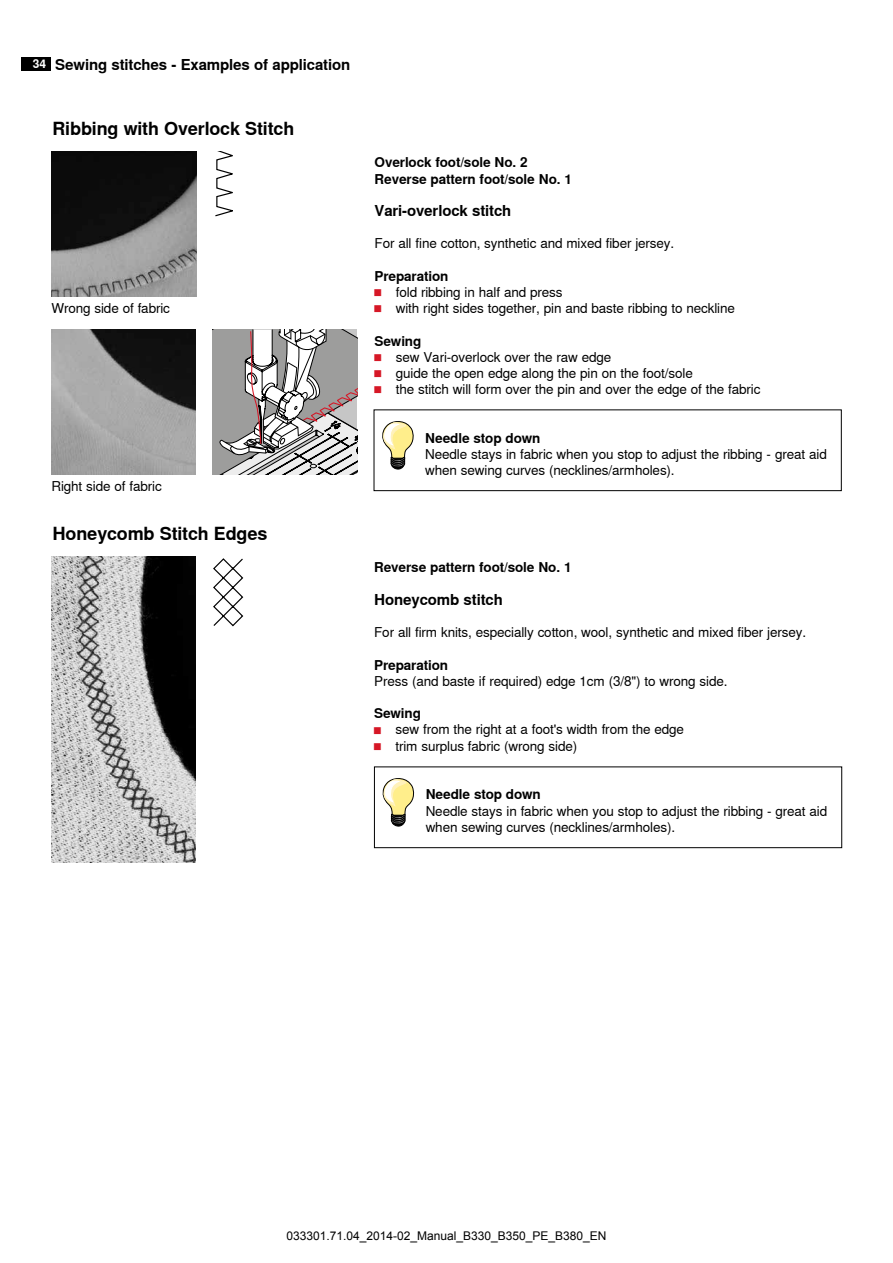
<style>
.page{position:relative;width:893px;height:1263px;background:#fff}
.page>*{position:absolute;margin:0;border:0;box-sizing:border-box;transform-origin:0 0}
.t1{font:700 18px "Nimbus Sans Global";letter-spacing:-.01em;color:#000}
.t2{font:700 15px "Nimbus Sans Global";letter-spacing:-.01em;color:#000}
.t3{font:13.5px/16.2px "Nimbus Sans Global";letter-spacing:-.01em;color:#000}
.t4{font:700 13.5px/16.2px "Nimbus Sans Global";letter-spacing:-.01em;color:#000}
.t5{font:12px "Arial";color:#000}
.s1{font-size:12px;color:#fff}
.s2{font-weight:700}
.s3{font-weight:700;font-size:6.75px;color:#d61726}
</style>
<div class="page">
<div style="left:21px;top:57px;width:30px;height:13px;background:#000"></div>
<img style="left:52px;top:152px;width:144px;height:144px">
<svg style="left:215px;top:151px;width:18px;height:65px"></svg>
<svg style="left:213px;top:329px;width:144px;height:145px"></svg>
<img style="left:51px;top:329px;width:145px;height:145px">
<svg style="left:213px;top:558px;width:30px;height:68px"></svg>
<img style="left:51px;top:556px;width:145px;height:306px">
<svg style="left:383px;top:778px;width:31px;height:48px"></svg>
<svg style="left:382px;top:421px;width:32px;height:48px"></svg>
<div style="left:374px;top:767px;width:468px;height:81px;border:1px solid #000"></div>
<div style="left:374px;top:410px;width:467px;height:81px;border:1px solid #000"></div>
<p class="t2" style="left:33px;top:56px;width:319px"><span class="s1">34</span> Sewing stitches - Examples of application</p>
<h1 class="t1" style="left:53px;top:117px;width:243px">Ribbing with Overlock Stitch</h1>
<p class="t3" style="left:51px;top:300px;width:120px">Wrong side of fabric</p>
<p class="t3" style="left:51px;top:478px;width:112px">Right side of fabric</p>
<h1 class="t1" style="left:53px;top:522px;width:216px">Honeycomb Stitch Edges</h1>
<p class="t4" style="left:375px;top:154px;width:199px">Overlock foot/sole No. 2<br>Reverse pattern foot/sole No. 1</p>
<p class="t2" style="left:375px;top:201px;width:138px">Vari-overlock stitch</p>
<p class="t3" style="left:375px;top:235px;width:301px">For all fine cotton, synthetic and mixed fiber jersey.</p>
<p class="t3" style="left:375px;top:268px;width:362px"><span class="s2">Preparation<br></span><span class="s3">█</span> fold ribbing in half and press<br><span class="s3">█</span> with right sides together, pin and baste ribbing to neckline</p>
<p class="t3" style="left:375px;top:332px;width:387px"><span class="s2">Sewing<br></span><span class="s3">█</span> sew Vari-overlock over the raw edge<br><span class="s3">█</span> guide the open edge along the pin on the foot/sole<br><span class="s3">█</span> the stitch will form over the pin and over the edge of the fabric</p>
<p class="t4" style="left:425px;top:430px;width:117px">Needle stop down</p>
<p class="t3" style="left:425px;top:446px;width:403px">Needle stays in fabric when you stop to adjust the ribbing - great aid when sewing curves (necklines/armholes).</p>
<p class="t4" style="left:374px;top:559px;width:199px">Reverse pattern foot/sole No. 1</p>
<p class="t2" style="left:374px;top:590px;width:130px">Honeycomb stitch</p>
<p class="t3" style="left:374px;top:624px;width:433px">For all firm knits, especially cotton, wool, synthetic and mixed fiber jersey.</p>
<p class="t4" style="left:374px;top:656px;width:75px">Preparation</p>
<p class="t3" style="left:374px;top:673px;width:355px">Press (and baste if required) edge 1cm (3/8") to wrong side.</p>
<p class="t3" style="left:374px;top:705px;width:311px"><span class="s2">Sewing<br></span><span class="s3">█</span> sew from the right at a foot's width from the edge <span class="s3">█</span> trim surplus fabric (wrong side)</p>
<p class="t4" style="left:426px;top:786px;width:117px">Needle stop down</p>
<p class="t3" style="left:426px;top:802px;width:403px">Needle stays in fabric when you stop to adjust the ribbing - great aid when sewing curves (necklines/armholes).</p>
<p class="t5" style="left:286px;top:1229px;width:322px">033301.71.04_2014-02_Manual_B330_B350_PE_B380_EN</p>
</div>
